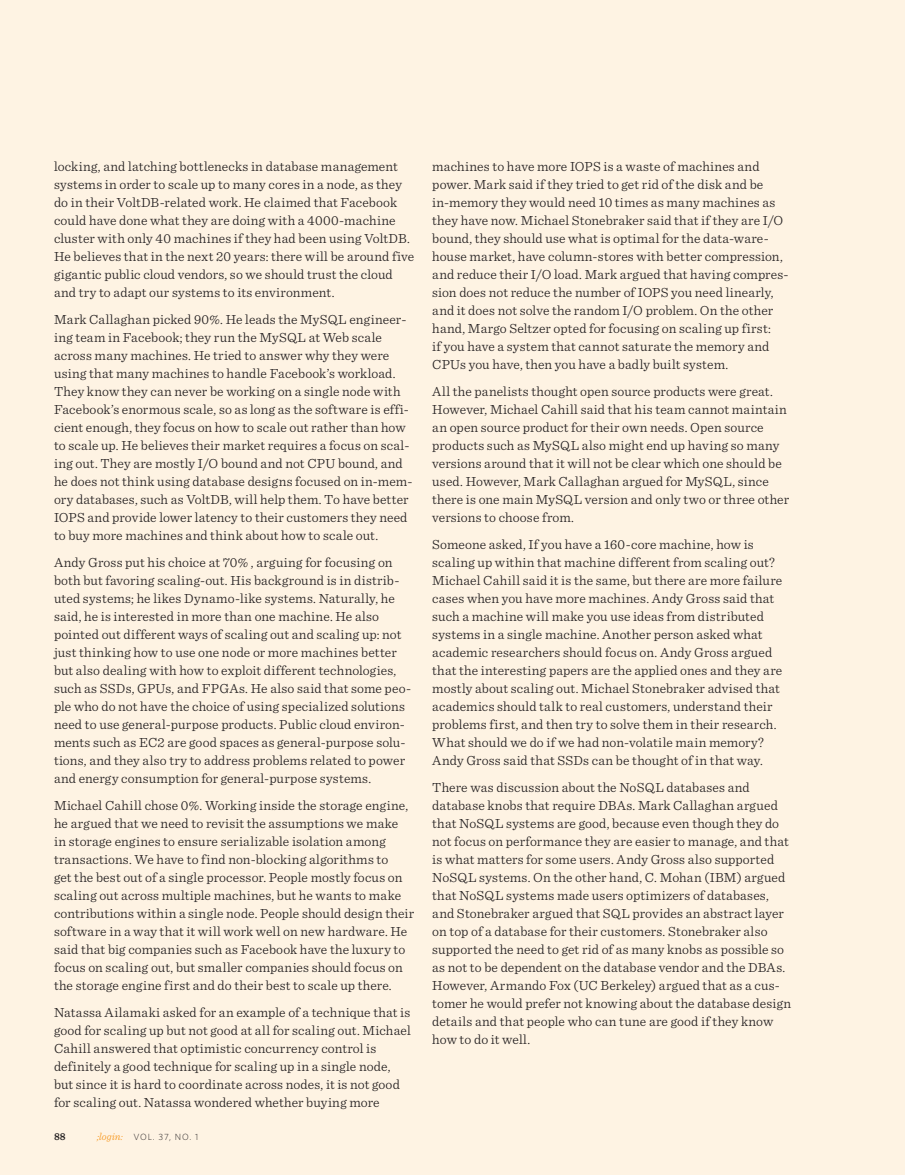
<style>
.page{position:relative;width:905px;height:1175px;background:#fff}
.page>*{position:absolute;margin:0;border:0;box-sizing:border-box;transform-origin:0 0}
.BODY{font:300 13.8px/18px "Sentinel";letter-spacing:.01em;color:#231f20}
.t1{font:600 10.5px "Sentinel";color:#231f20}
.t2{font:300 9px "Whitney";letter-spacing:.095em;color:#231f20}
.s1{font-family:"Sentinel";font-style:italic;font-size:10.5px;color:#f7971d}
</style>
<div class="page">
<div style="left:0;top:0;width:904px;height:1174px;background:#fef3e3"></div>
<p class="BODY" style="left:54px;top:157px;width:362px">locking, and latching bottlenecks in database management systems in order to scale up to many cores in a node, as they do in their VoltDB-related work. He claimed that Facebook could have done what they are doing with a 4000-machine cluster with only 40 machines if they had been using VoltDB.<br>He believes that in the next 20 years: there will be around five gigantic public cloud vendors, so we should trust the cloud and try to adapt our systems to its environment.</p>
<p class="BODY" style="left:54px;top:310px;width:360px">Mark Callaghan picked 90%. He leads the MySQL engineer&shy;ing team in Facebook; they run the MySQL at Web scale across many machines. He tried to answer why they were using that many machines to handle Facebook’s workload.<br>They know they can never be working on a single node with Facebook’s enormous scale, so as long as the software is effi&shy;cient enough, they focus on how to scale out rather than how to scale up. He believes their market requires a focus on scal&shy;ing out. They are mostly I/O bound and not CPU bound, and he does not think using database designs focused on in-mem&shy;ory databases, such as VoltDB, will help them. To have better IOPS and provide lower latency to their customers they need to buy more machines and think about how to scale out.</p>
<p class="BODY" style="left:54px;top:553px;width:358px">Andy Gross put his choice at 70% , arguing for focusing on both but favoring scaling-out. His background is in distrib&shy;uted systems; he likes Dynamo-like systems. Naturally, he said, he is interested in more than one machine. He also pointed out different ways of scaling out and scaling up: not just thinking how to use one node or more machines better but also dealing with how to exploit different technologies, such as SSDs, GPUs, and FPGAs. He also said that some peo&shy;ple who do not have the choice of using specialized solutions need to use general-purpose products. Public cloud environ&shy;ments such as EC2 are good spaces as general-purpose solu&shy;tions, and they also try to address problems related to power and energy consumption for general-purpose systems.</p>
<p class="BODY" style="left:54px;top:796px;width:361px">Michael Cahill chose 0%. Working inside the storage engine, he argued that we need to revisit the assumptions we make<br>in storage engines to ensure serializable isolation among transactions. We have to find non-blocking algorithms to<br>get the best out of a single processor. People mostly focus on scaling out across multiple machines, but he wants to make contributions within a single node. People should design their software in a way that it will work well on new hardware. He said that big companies such as Facebook have the luxury to focus on scaling out, but smaller companies should focus on the storage engine first and do their best to scale up there.</p>
<p class="BODY" style="left:54px;top:1003px;width:358px">Natassa Ailamaki asked for an example of a technique that is good for scaling up but not good at all for scaling out. Michael Cahill answered that optimistic concurrency control is definitely a good technique for scaling up in a single node, but since it is hard to coordinate across nodes, it is not good for scaling out. Natassa wondered whether buying more</p>
<p class="t1" style="left:54px;top:1129px;width:13px">88</p>
<p class="t2" style="left:97px;top:1131px;width:103px"><span class="s1">;login:</span> VOL. 37, NO. 1</p>
<p class="BODY" style="left:432px;top:157px;width:358px">machines to have more IOPS is a waste of machines and power. Mark said if they tried to get rid of the disk and be in-memory they would need 10 times as many machines as they have now. Michael Stonebraker said that if they are I/O bound, they should use what is optimal for the data-ware&shy;house market, have column-stores with better compression, and reduce their I/O load. Mark argued that having compres&shy;sion does not reduce the number of IOPS you need linearly, and it does not solve the random I/O problem. On the other hand, Margo Seltzer opted for focusing on scaling up first:<br>if you have a system that cannot saturate the memory and CPUs you have, then you have a badly built system.</p>
<p class="BODY" style="left:432px;top:382px;width:358px">All the panelists thought open source products were great.<br>However, Michael Cahill said that his team cannot maintain an open source product for their own needs. Open source products such as MySQL also might end up having so many versions around that it will not be clear which one should be used. However, Mark Callaghan argued for MySQL, since there is one main MySQL version and only two or three other versions to choose from.</p>
<p class="BODY" style="left:432px;top:535px;width:351px">Someone asked, If you have a 160-core machine, how is scaling up within that machine different from scaling out?<br>Michael Cahill said it is the same, but there are more failure cases when you have more machines. Andy Gross said that such a machine will make you use ideas from distributed systems in a single machine. Another person asked what academic researchers should focus on. Andy Gross argued that the interesting papers are the applied ones and they are mostly about scaling out. Michael Stonebraker advised that academics should talk to real customers, understand their problems first, and then try to solve them in their research.<br>What should we do if we had non-volatile main memory?<br>Andy Gross said that SSDs can be thought of in that way.</p>
<p class="BODY" style="left:432px;top:778px;width:360px">There was discussion about the NoSQL databases and database knobs that require DBAs. Mark Callaghan argued that NoSQL systems are good, because even though they do not focus on performance they are easier to manage, and that is what matters for some users. Andy Gross also supported NoSQL systems. On the other hand, C. Mohan (IBM) argued that NoSQL systems made users optimizers of databases, and Stonebraker argued that SQL provides an abstract layer on top of a database for their customers. Stonebraker also supported the need to get rid of as many knobs as possible so as not to be dependent on the database vendor and the DBAs.<br>However, Armando Fox (UC Berkeley) argued that as a cus&shy;tomer he would prefer not knowing about the database design details and that people who can tune are good if they know how to do it well.</p>
</div>
